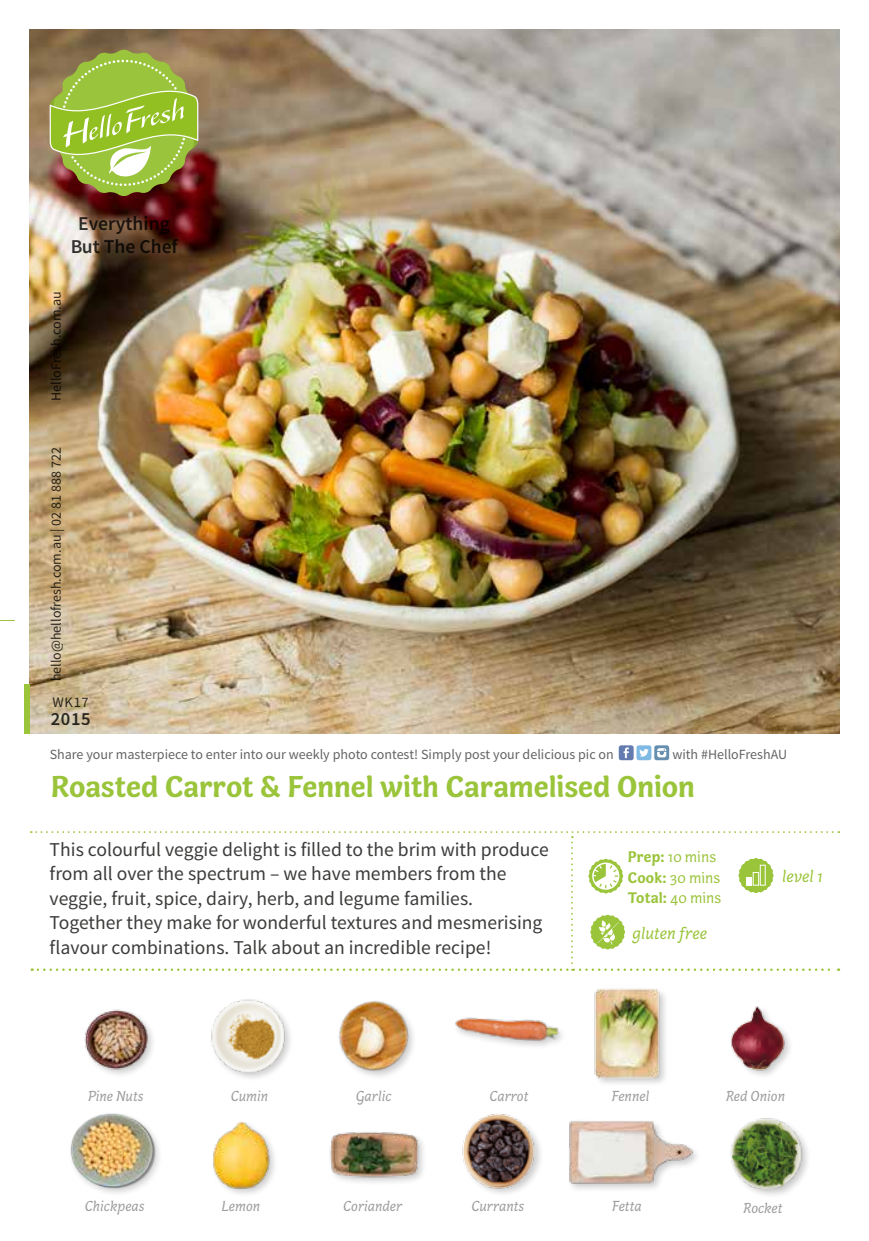
<style>
.page{position:relative;width:869px;height:1241px;background:#fff}
.page>*{position:absolute;margin:0;border:0;box-sizing:border-box;transform-origin:0 0}
.t1{font:700 30.97px "Capucine Basic";letter-spacing:-.005em;color:#9ac43a}
.t2{font:19.6px/24.5px "Source Sans Pro";color:#3c3c3b}
.t3{font:600 19.6px/23.4px "Source Sans Pro";color:#000;text-align:center}
.t4{font:600 18.55px "Source Sans Pro";color:#000}
.t5{font:italic 17.5px "Capucine Basic";color:#9ac43a}
.t6{font:15.75px/20.5px "Capucine Basic";color:#9ac43a}
.t7{font:italic 14.88px "Capucine Basic";color:#9d9d9c}
.t8{font:14.53px "Source Sans Pro";color:#000}
.t9{font:14px "Source Sans Pro";color:#3c3c3b}
.t10{font:14px "Source Sans Pro";color:#000}
.s1{font-weight:700}
</style>
<div class="page">
<img style="left:30px;top:30px;width:808px;height:703px">
<svg style="left:0;top:620px;width:14px;height:1px"></svg>
<svg style="left:50px;top:50px;width:148px;height:146px;background:#9eae4b"></svg>
<svg style="left:618px;top:745px;width:15px;height:15px"></svg>
<svg style="left:623px;top:747px;width:5px;height:11px"></svg>
<svg style="left:654px;top:745px;width:14px;height:15px"></svg>
<svg style="left:656px;top:748px;width:10px;height:9px"></svg>
<svg style="left:636px;top:745px;width:15px;height:15px"></svg>
<svg style="left:639px;top:748px;width:9px;height:8px"></svg>
<div style="left:24px;top:684px;width:6px;height:49px;background:#9ac43a"></div>
<img style="left:455px;top:1017px;width:105px;height:29px">
<div style="left:461px;top:1112px;width:83px;height:85px;background:#000;opacity:.2"></div>
<img style="left:461px;top:1112px;width:74px;height:76px">
<div style="left:566px;top:1119px;width:135px;height:73px;background:#000;opacity:.2"></div>
<img style="left:566px;top:1119px;width:126px;height:68px">
<img style="left:211px;top:999px;width:79px;height:78px">
<img style="left:70px;top:1113px;width:89px;height:80px">
<img style="left:338px;top:1000px;width:76px;height:77px">
<div style="left:328px;top:1129px;width:99px;height:57px;background:#000;opacity:.2"></div>
<img style="left:328px;top:1129px;width:94px;height:50px">
<div style="left:592px;top:986px;width:77px;height:100px;background:#f4f4f4"></div>
<img style="left:592px;top:986px;width:76px;height:95px">
<img style="left:213px;top:1121px;width:62px;height:73px">
<img style="left:84px;top:1009px;width:68px;height:63px">
<img style="left:730px;top:1006px;width:60px;height:70px">
<div style="left:728px;top:1116px;width:83px;height:83px;background:#000;opacity:.2"></div>
<img style="left:728px;top:1116px;width:82px;height:77px">
<svg style="left:31px;top:831px;width:808px;height:139px"></svg>
<p class="t3" style="left:70px;top:212px;width:109px">Everything<br>But The Chef</p>
<p class="t10" style="left:47px;top:401px;width:111px;rotate:-90deg">HelloFresh.com.au</p>
<p class="t10" style="left:47px;top:681px;width:235px;rotate:-90deg">hello@hellofresh.com.au | 02 81 888 722</p>
<p class="t8" style="left:52px;top:693px;width:38px">WK17</p>
<p class="t4" style="left:50px;top:706px;width:42px">2015</p>
<p class="t9" style="left:50px;top:745px;width:565px">Share your masterpiece to enter into our weekly photo contest! Simply post your delicious pic on</p>
<p class="t9" style="left:672px;top:745px;width:116px">with #HelloFreshAU</p>
<h1 class="t1" style="left:51px;top:763px;width:645px">Roasted Carrot &amp; Fennel with Caramelised Onion</h1>
<p class="t2" style="left:50px;top:837px;width:500px">This colourful veggie delight is filled to the brim with produce from all over the spectrum – we have members from the veggie, fruit, spice, dairy, herb, and legume families.<br>Together they make for wonderful textures and mesmerising flavour combinations. Talk about an incredible recipe!</p>
<p class="t6" style="left:627px;top:845px;width:95px"><span class="s1">Prep:</span> 10 mins<br><span class="s1">Cook:</span> 30 mins<br><span class="s1">Total:</span> 40 mins</p>
<p class="t5" style="left:632px;top:920px;width:76px">gluten free</p>
<p class="t5" style="left:781px;top:863px;width:42px">level 1</p>
<p class="t7" style="left:88px;top:1084px;width:57px">Pine Nuts</p>
<p class="t7" style="left:725px;top:1085px;width:61px">Red Onion</p>
<p class="t7" style="left:230px;top:1084px;width:39px">Cumin</p>
<p class="t7" style="left:355px;top:1084px;width:37px">Garlic</p>
<p class="t7" style="left:489px;top:1084px;width:40px">Carrot</p>
<p class="t7" style="left:611px;top:1085px;width:39px">Fennel</p>
<p class="t7" style="left:85px;top:1195px;width:61px">Chickpeas</p>
<p class="t7" style="left:221px;top:1194px;width:40px">Lemon</p>
<p class="t7" style="left:343px;top:1194px;width:61px">Coriander</p>
<p class="t7" style="left:471px;top:1195px;width:54px">Currants</p>
<p class="t7" style="left:612px;top:1195px;width:31px">Fetta</p>
<p class="t7" style="left:742px;top:1196px;width:41px">Rocket</p>
</div>
